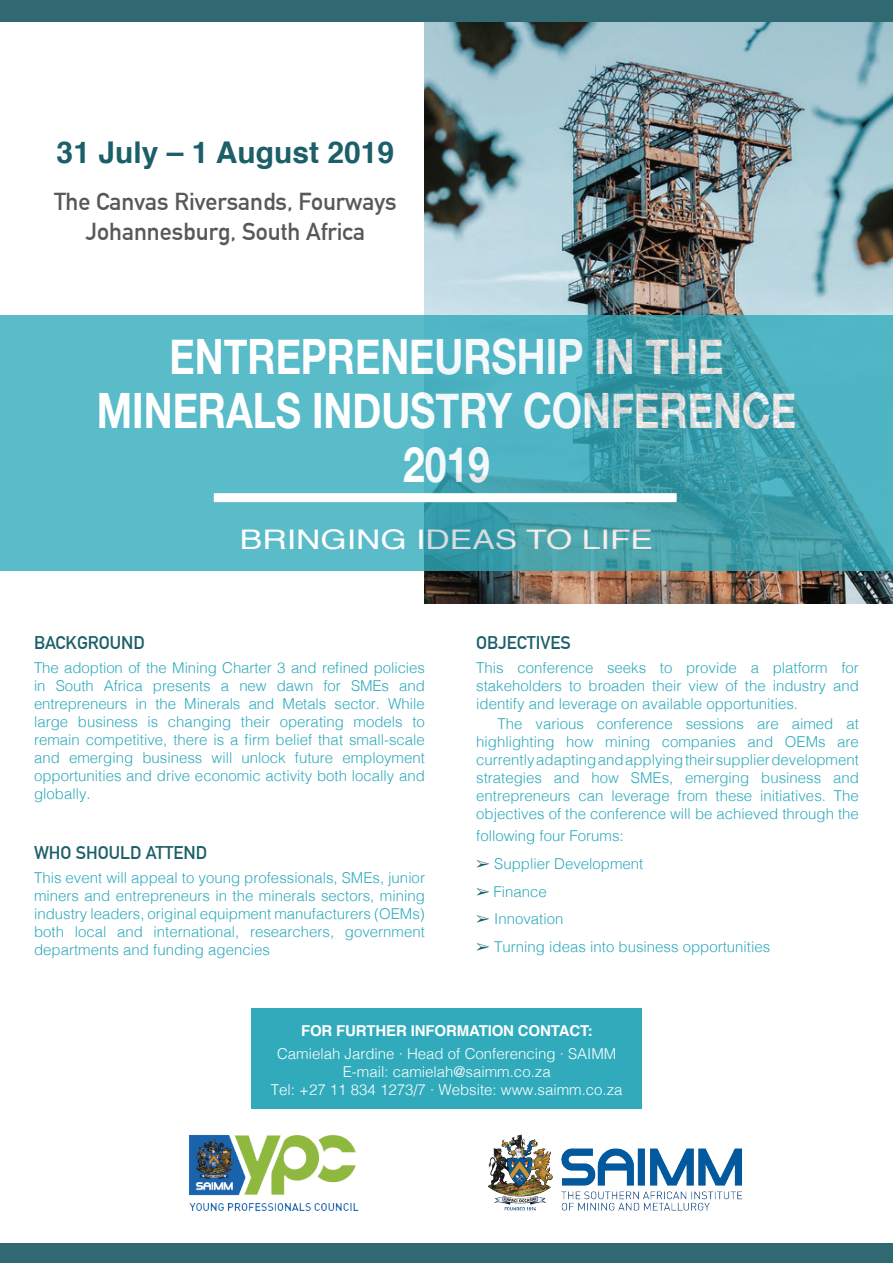
<style>
.page{position:relative;width:893px;height:1263px;background:#fff}
.page>*{position:absolute;margin:0;border:0;box-sizing:border-box;transform-origin:0 0}
.t1{font:700 48.75px/54px "Helvetica Neue";color:#fff;text-align:center;scale:.8 1}
.t2{font:700 30px "Helvetica";color:#1b5f68}
.t3{font:27px "Helvetica";color:#fff;scale:1.25 1}
.t4{font:700 24px/30px "DIN Alternate";color:#57585a;text-align:center}
.t5{font:700 18px "DIN Alternate";color:#1b5f68}
.t6{font:300 15px/18px "Helvetica";color:#31abbc;text-align:justify}
.t7{font:300 15px/18px "Helvetica";color:#fff;text-align:center}
.t8{font:700 15px "Helvetica";letter-spacing:-.01em;color:#fff}
.s1{color:#1b5f68}
</style>
<div class="page">
<div style="left:251px;top:1008px;width:391px;height:101px;background:#31abbc"></div>
<img style="left:189px;top:1135px;width:170px;height:76px">
<img style="left:488px;top:1135px;width:255px;height:76px">
<img style="left:425px;top:22px;width:468px;height:582px">
<div style="left:0;top:1243px;width:893px;height:20px;background:#316972"></div>
<div style="left:0;top:0;width:893px;height:22px;background:#316972"></div>
<svg style="left:0;top:315px;width:893px;height:255px;background:#4eb0bd"></svg>
<div style="left:214px;top:493px;width:463px;height:9px;background:#fff"></div>
<h2 class="t2" style="left:57px;top:129px;width:339px">31 July – 1 August 2019</h2>
<h3 class="t4" style="left:54px;top:185px;width:344px">The Canvas Riversands, Fourways<br>Johannesburg, South Africa</h3>
<h1 class="t1" style="left:97px;top:331px;width:875px">ENTREPRENEURSHIP IN THE<br>MINERALS INDUSTRY CONFERENCE<br>2019</h1>
<h3 class="t3" style="left:240px;top:518px;width:332px">BRINGING IDEAS TO LIFE</h3>
<p class="t5" style="left:34px;top:628px;width:112px">BACKGROUND</p>
<p class="t6" style="left:34px;top:657px;width:392px">The adoption of the Mining Charter 3 and refined policies in South Africa presents a new dawn for SMEs and entrepreneurs in the Minerals and Metals sector. While large business is changing their operating models to remain competitive, there is a firm belief that small-scale and emerging business will unlock future employment opportunities and drive economic activity both locally and globally.</p>
<p class="t5" style="left:34px;top:839px;width:175px">WHO SHOULD ATTEND</p>
<p class="t6" style="left:34px;top:868px;width:392px">This event will appeal to young professionals, SMEs, junior miners and entrepreneurs in the minerals sectors, mining industry leaders, original equipment manufacturers (OEMs) both local and international, researchers, government departments and funding agencies</p>
<p class="t5" style="left:476px;top:628px;width:96px">OBJECTIVES</p>
<p class="t6" style="left:476px;top:657px;width:384px">This conference seeks to provide a platform for stakeholders to broaden their view of the industry and identify and leverage on available opportunities.</p>
<p class="t6" style="left:476px;top:714px;width:384px;text-indent:21px">The various conference sessions are aimed at highlighting how mining companies and OEMs are currently adapting and applying their supplier development strategies and how SMEs, emerging business and entrepreneurs can leverage from these initiatives. The objectives of the conference will be achieved through the</p>
<p class="t6" style="left:476px;top:826px;width:149px">following four Forums:</p>
<p class="t6" style="left:476px;top:854px;width:169px"><span class="s1">➢</span> Supplier Development</p>
<p class="t6" style="left:476px;top:881px;width:72px"><span class="s1">➢</span> Finance</p>
<p class="t6" style="left:476px;top:909px;width:89px"><span class="s1">➢</span> Innovation</p>
<p class="t6" style="left:476px;top:936px;width:295px"><span class="s1">➢</span> Turning ideas into business opportunities</p>
<p class="t8" style="left:301px;top:1019px;width:293px">FOR FURTHER INFORMATION CONTACT:</p>
<p class="t7" style="left:271px;top:1043px;width:353px">Camielah Jardine · Head of Conferencing · SAIMM<br>E-mail: camielah@saimm.co.za<br>Tel: +27 11 834 1273/7 · Website: www.saimm.co.za</p>
</div>
